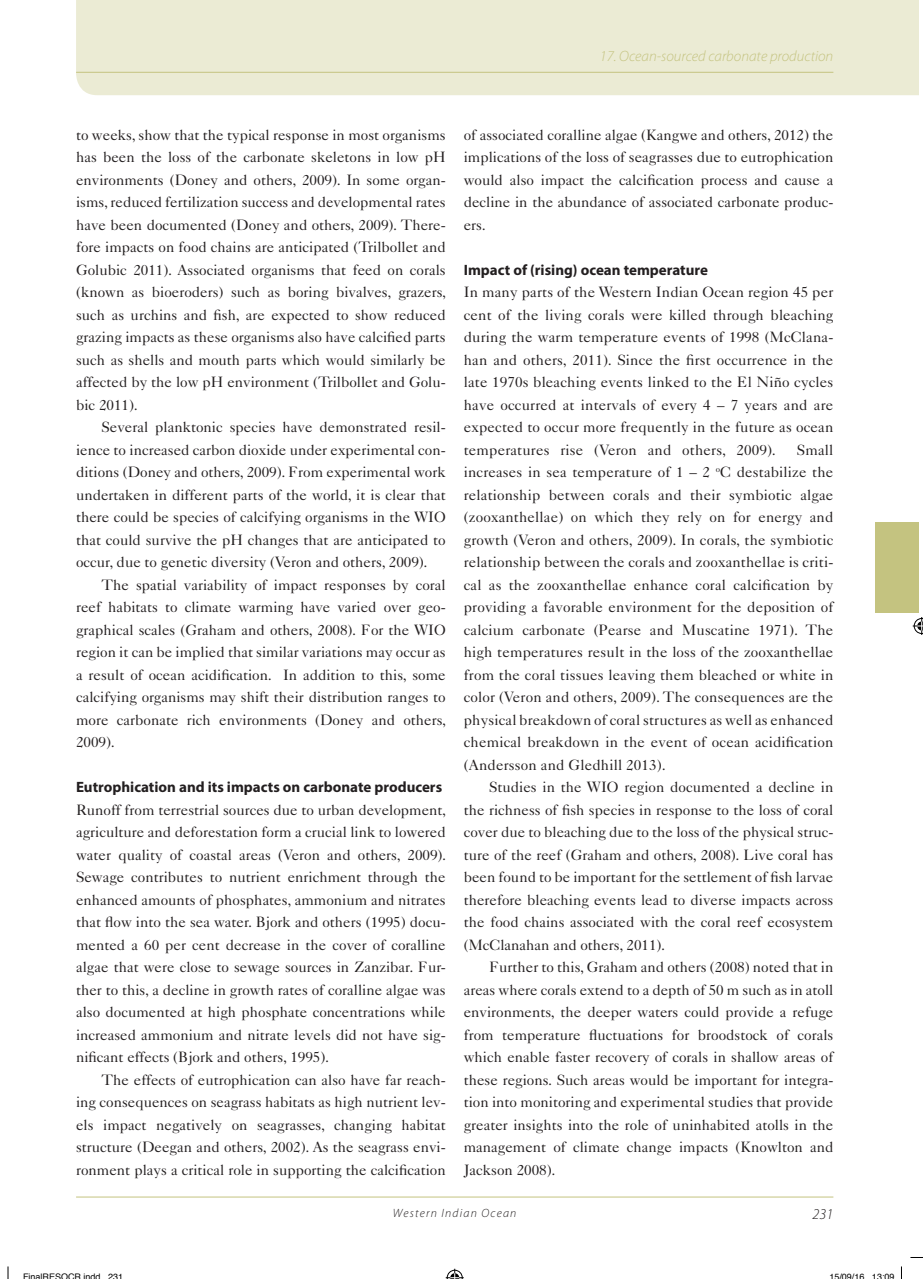
<style>
.page{position:relative;width:923px;height:1279px;background:#fff}
.page>*{position:absolute;margin:0;border:0;box-sizing:border-box;transform-origin:0 0}
.t1{font:15px/22.5px "Caslon 540 LT Std";color:#231f20;text-align:justify}
.t2{font:700 15px "Myriad Pro";color:#231f20}
.t3{font:italic 300 15px "Myriad Pro";color:#c4c380}
.t4{font:italic 300 15px "Myriad Pro";color:#231f20}
.t5{font:italic 300 12px "Myriad Pro";letter-spacing:.1em;color:#231f20}
.t6{font:9px "Helvetica";color:#000}
</style>
<div class="page">
<div style="left:76px;top:0;width:842px;height:95px;background:#ebebd4"></div>
<hr style="left:76px;top:72px;width:757px;height:1px;background:#c4c380">
<hr style="left:76px;top:1197px;width:757px;height:1px;background:#c4c380">
<div style="left:875px;top:522px;width:43px;height:90px;background:#c4c380"></div>
<svg style="left:910px;top:1257px;width:12px;height:1px"></svg>
<svg style="left:7px;top:1266px;width:2px;height:13px"></svg>
<svg style="left:901px;top:1266px;width:1px;height:13px"></svg>
<svg style="left:445px;top:1269px;width:18px;height:10px"></svg>
<svg style="left:912px;top:617px;width:10px;height:18px"></svg>
<p class="t3" style="left:599px;top:47px;width:235px">17. Ocean-sourced carbonate production</p>
<p class="t1" style="left:76px;top:123px;width:371px">to weeks, show that the typical response in most organisms has been the loss of the carbonate skeletons in low pH environments (Doney and others, 2009). In some organ&shy;isms, reduced fertilization success and developmental rates have been documented (Doney and others, 2009). There&shy;fore impacts on food chains are anticipated (Trilbollet and Golubic 2011). Associated organisms that feed on corals (known as bioeroders) such as boring bivalves, grazers, such as urchins and fish, are expected to show reduced grazing impacts as these organisms also have calcified parts such as shells and mouth parts which would similarly be affected by the low pH environment (Trilbollet and Golu&shy;bic 2011).</p>
<p class="t1" style="left:76px;top:416px;width:371px;text-indent:26px">Several planktonic species have demonstrated resil&shy;ience to increased carbon dioxide under experimental con&shy;ditions (Doney and others, 2009). From experimental work undertaken in different parts of the world, it is clear that there could be species of calcifying organisms in the WIO that could survive the pH changes that are anticipated to occur, due to genetic diversity (Veron and others, 2009).</p>
<p class="t1" style="left:76px;top:573px;width:371px;text-indent:26px">The spatial variability of impact responses by coral reef habitats to climate warming have varied over geo&shy;graphical scales (Graham and others, 2008). For the WIO region it can be implied that similar variations may occur as a result of ocean acidification. In addition to this, some calcifying organisms may shift their distribution ranges to more carbonate rich environments (Doney and others, 2009).</p>
<p class="t2" style="left:76px;top:777px;width:367px">Eutrophication and its impacts on carbonate producers</p>
<p class="t1" style="left:76px;top:798px;width:372px">Runoff from terrestrial sources due to urban development, agriculture and deforestation form a crucial link to lowered water quality of coastal areas (Veron and others, 2009).<br>Sewage contributes to nutrient enrichment through the enhanced amounts of phosphates, ammonium and nitrates that flow into the sea water. Bjork and others (1995) docu&shy;mented a 60 per cent decrease in the cover of coralline algae that were close to sewage sources in Zanzibar. Fur&shy;ther to this, a decline in growth rates of coralline algae was also documented at high phosphate concentrations while increased ammonium and nitrate levels did not have sig&shy;nificant effects (Bjork and others, 1995).</p>
<p class="t1" style="left:76px;top:1068px;width:371px;text-indent:26px">The effects of eutrophication can also have far reach&shy;ing consequences on seagrass habitats as high nutrient lev&shy;els impact negatively on seagrasses, changing habitat structure (Deegan and others, 2002). As the seagrass envi&shy;ronment plays a critical role in supporting the calcification</p>
<p class="t1" style="left:463px;top:123px;width:371px">of associated coralline algae (Kangwe and others, 2012) the implications of the loss of seagrasses due to eutrophication would also impact the calcification process and cause a decline in the abundance of associated carbonate produc&shy;ers.</p>
<p class="t2" style="left:463px;top:260px;width:246px">Impact of (rising) ocean temperature</p>
<p class="t1" style="left:463px;top:281px;width:371px">In many parts of the Western Indian Ocean region 45 per cent of the living corals were killed through bleaching during the warm temperature events of 1998 (McClana&shy;han and others, 2011). Since the first occurrence in the late 1970s bleaching events linked to the El Niño cycles have occurred at intervals of every 4 – 7 years and are expected to occur more frequently in the future as ocean temperatures rise (Veron and others, 2009).</p>
<p class="t1" style="left:463px;top:438px;width:371px;text-indent:333px">Small increases in sea temperature of 1 – 2 <sup>o</sup>C destabilize the relationship between corals and their symbiotic algae (zooxanthellae) on which they rely on for energy and growth (Veron and others, 2009). In corals, the symbiotic relationship between the corals and zooxanthellae is criti&shy;cal as the zooxanthellae enhance coral calcification by providing a favorable environment for the deposition of calcium carbonate (Pearse and Muscatine 1971). The high temperatures result in the loss of the zooxanthellae from the coral tissues leaving them bleached or white in color (Veron and others, 2009). The consequences are the physical breakdown of coral structures as well as enhanced chemical breakdown in the event of ocean acidification (Andersson and Gledhill 2013).</p>
<p class="t1" style="left:463px;top:776px;width:371px;text-indent:26px">Studies in the WIO region documented a decline in the richness of fish species in response to the loss of coral cover due to bleaching due to the loss of the physical struc&shy;ture of the reef (Graham and others, 2008). Live coral has been found to be important for the settlement of fish larvae therefore bleaching events lead to diverse impacts across the food chains associated with the coral reef ecosystem (McClanahan and others, 2011).</p>
<p class="t1" style="left:463px;top:956px;width:371px;text-indent:26px">Further to this, Graham and others (2008) noted that in areas where corals extend to a depth of 50 m such as in atoll environments, the deeper waters could provide a refuge from temperature fluctuations for broodstock of corals which enable faster recovery of corals in shallow areas of these regions. Such areas would be important for integra&shy;tion into monitoring and experimental studies that provide greater insights into the role of uninhabited atolls in the management of climate change impacts (Knowlton and Jackson 2008).</p>
<p class="t5" style="left:393px;top:1206px;width:125px">Western Indian Ocean</p>
<p class="t4" style="left:812px;top:1205px;width:22px">231</p>
<p class="t6" style="left:23px;top:1270px;width:102px">FinalRESOCR indd 231</p>
<p class="t6" style="left:829px;top:1270px;width:67px">15/09/16 13:09</p>
</div>
